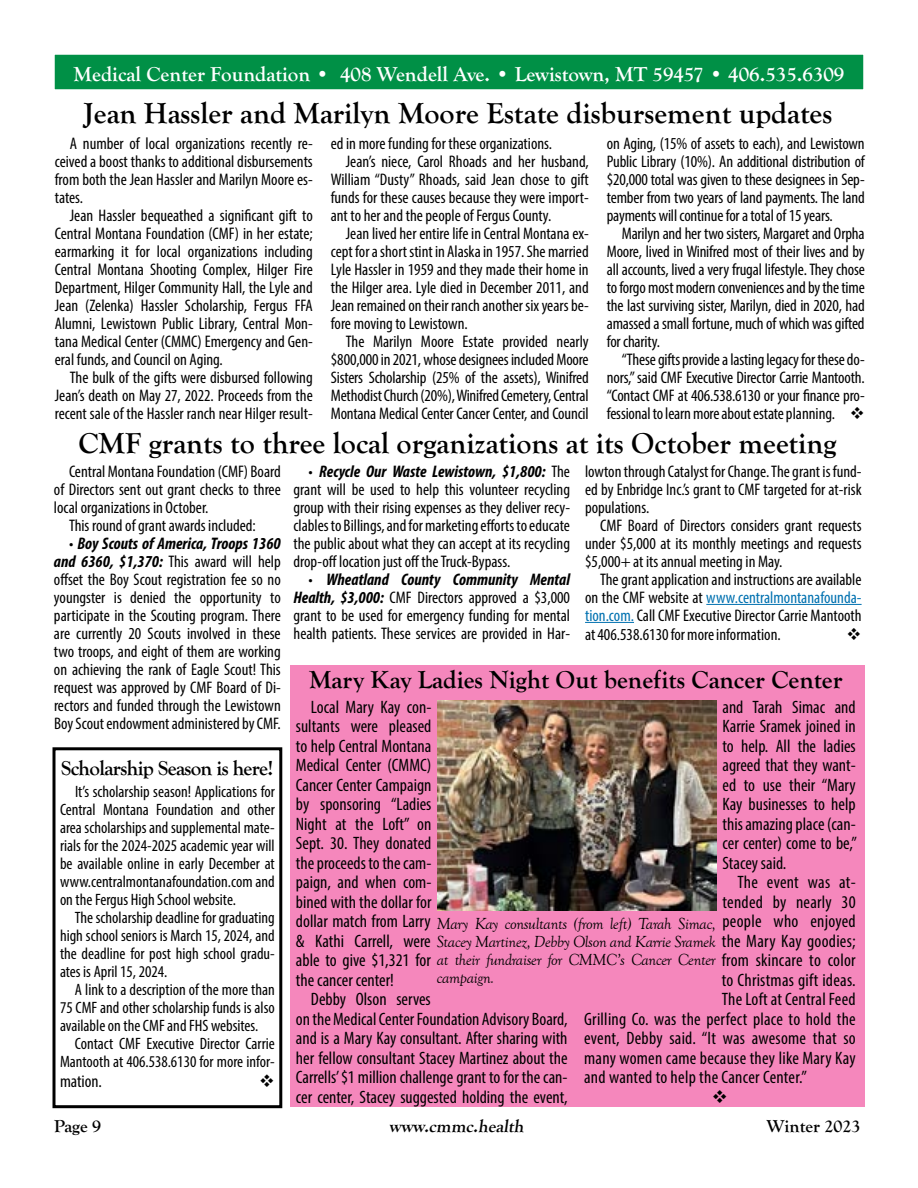
<style>
.page{position:relative;width:918px;height:1188px;background:#fff}
.page>*{position:absolute;margin:0;border:0;box-sizing:border-box;transform-origin:0 0}
.t1{font:700 30px "Goudy Old Style T";color:#000}
.t2{font:700 25.5px "Goudy Old Style T";color:#000}
.t3{font:700 21px "Goudy Old Style T";color:#fff}
.t4{font:700 21px "Goudy Old Style T";letter-spacing:-.03em;color:#000}
.t5{font:condensed 18px/19.5px "Myriad Pro";color:#000;text-align:justify}
.t6{font:700 18px "Goudy Old Style T";color:#000}
.t7{font:condensed 17.55px "Myriad Pro";color:#000}
.t8{font:condensed 16.8px/18px "Myriad Pro";color:#000;text-align:justify}
.t9{font:condensed 16.5px/18px "Myriad Pro";color:#000;text-align:justify}
.t10{font:italic 16.5px/18px "Goudy Old Style T";letter-spacing:-.02em;color:#000}
.s1{font-weight:700;font-style:italic}
.s2{color:#0071b0}
.s3{font-family:"Myriad Pro";font-style:normal;font-stretch:condensed;font-size:18px}
.s4{font-family:"Goudy Old Style T";font-style:italic;font-stretch:normal;font-size:16.5px}
</style>
<div class="page">
<div style="left:54px;top:54px;width:810px;height:36px;background:#009046"></div>
<div style="left:53px;top:53px;width:812px;height:38px;border:2px solid #fff"></div>
<div style="left:290px;top:665px;width:575px;height:442px;background:#f587bc"></div>
<img style="left:437px;top:700px;width:279px;height:211px">
<hr style="left:706px;top:604px;width:156px;height:1px;background:#0071b0">
<hr style="left:585px;top:622px;width:49px;height:1px;background:#0071b0">
<div style="left:52px;top:747px;width:230px;height:361px;border:3px solid #000"></div>
<p class="t3" style="left:74px;top:62px;width:772px">Medical Center Foundation • 408 Wendell Ave. • Lewistown, MT 59457 • 406.535.6309</p>
<h1 class="t1" style="left:84px;top:96px;width:750px">Jean Hassler and Marilyn Moore Estate disbursement updates</h1>
<p class="t8" style="left:607px;top:134px;width:259px">on Aging, (15% of assets to each), and Lewistown Public Library (10%). An additional distribution of $20,000 total was given to these designees in Sep&shy;tember from two years of land payments. The land payments will continue for a total of 15 years.</p>
<p class="t8" style="left:607px;top:224px;width:260px;text-indent:15px">Marilyn and her two sisters, Margaret and Orpha Moore, lived in Winifred most of their lives and by all accounts, lived a very frugal lifestyle. They chose to forgo most modern conveniences and by the time the last surviving sister, Marilyn, died in 2020, had amassed a small fortune, much of which was gifted for charity.</p>
<p class="t8" style="left:607px;top:350px;width:259px;text-indent:15px">“These gifts provide a lasting legacy for these do&shy;nors,” said CMF Executive Director Carrie Mantooth. “Contact CMF at 406.538.6130 or your finance pro&shy;fessional to learn more about estate planning. ❖</p>
<h1 class="t1" style="left:78px;top:427px;width:759px">CMF grants to three local organizations at its October meeting</h1>
<p class="t8" style="left:55px;top:134px;width:259px;text-indent:15px">A number of local organizations recently re&shy;ceived a boost thanks to additional disbursements from both the Jean Hassler and Marilyn Moore es&shy;tates.</p>
<p class="t8" style="left:55px;top:206px;width:259px;text-indent:15px">Jean Hassler bequeathed a significant gift to Central Montana Foundation (CMF) in her estate; earmarking it for local organizations including Central Montana Shooting Complex, Hilger Fire Department, Hilger Community Hall, the Lyle and Jean (Zelenka) Hassler Scholarship, Fergus FFA Alumni, Lewistown Public Library, Central Mon&shy;tana Medical Center (CMMC) Emergency and Gen&shy;eral funds, and Council on Aging.</p>
<p class="t8" style="left:55px;top:368px;width:259px;text-indent:15px">The bulk of the gifts were disbursed following Jean’s death on May 27, 2022. Proceeds from the recent sale of the Hassler ranch near Hilger result-</p>
<p class="t8" style="left:331px;top:134px;width:223px">ed in more funding for these organizations.</p>
<p class="t8" style="left:346px;top:152px;width:244px">Jean’s niece, Carol Rhoads and her husband,</p>
<p class="t8" style="left:331px;top:170px;width:260px">William “Dusty” Rhoads, said Jean chose to gift</p>
<p class="t8" style="left:331px;top:188px;width:259px">funds for these causes because they were import-</p>
<p class="t8" style="left:331px;top:206px;width:222px">ant to her and the people of Fergus County.</p>
<p class="t8" style="left:346px;top:224px;width:244px">Jean lived her entire life in Central Montana ex-</p>
<p class="t8" style="left:331px;top:242px;width:259px">cept for a short stint in Alaska in 1957. She married</p>
<p class="t8" style="left:331px;top:260px;width:259px">Lyle Hassler in 1959 and they made their home in</p>
<p class="t8" style="left:331px;top:278px;width:259px">the Hilger area. Lyle died in December 2011, and</p>
<p class="t8" style="left:331px;top:296px;width:259px">Jean remained on their ranch another six years be-</p>
<p class="t8" style="left:331px;top:314px;width:139px">fore moving to Lewistown.</p>
<p class="t8" style="left:346px;top:332px;width:244px">The Marilyn Moore Estate provided nearly</p>
<p class="t8" style="left:331px;top:350px;width:259px">$800,000 in 2021, whose designees included Moore</p>
<p class="t8" style="left:331px;top:368px;width:259px">Sisters Scholarship (25% of the assets), Winifred</p>
<p class="t8" style="left:331px;top:386px;width:260px">Methodist Church (20%), Winifred Cemetery, Central</p>
<p class="t8" style="left:331px;top:404px;width:259px">Montana Medical Center Cancer Center, and Council</p>
<p class="t8" style="left:54px;top:462px;width:228px;text-indent:15px">Central Montana Foundation (CMF) Board of Directors sent out grant checks to three local organizations in October.</p>
<p class="t8" style="left:69px;top:516px;width:188px">This round of grant awards included:</p>
<p class="t8" style="left:54px;top:534px;width:228px;text-indent:15px">• <span class="s1">Boy Scouts of America, Troops 1360 and 6360, $1,370:</span> This award will help offset the Boy Scout registration fee so no youngster is denied the opportunity to participate in the Scouting program. There are currently 20 Scouts involved in these two troops, and eight of them are working on achieving the rank of Eagle Scout! This request was approved by CMF Board of Di&shy;rectors and funded through the Lewistown Boy Scout endowment administered by CMF.</p>
<p class="t4" style="left:61px;top:756px;width:214px">Scholarship Season is here!</p>
<p class="t9" style="left:60px;top:783px;width:216px;text-indent:15px">It’s scholarship season! Applications for Central Montana Foundation and other area scholarships and supplemental mate&shy;rials for the 2024-2025 academic year will be available online in early December at www.centralmontanafoundation.com and on the Fergus High School website.</p>
<p class="t9" style="left:60px;top:909px;width:216px;text-indent:15px">The scholarship deadline for graduating high school seniors is March 15, 2024, and the deadline for post high school gradu&shy;ates is April 15, 2024.</p>
<p class="t9" style="left:75px;top:981px;width:201px">A link to a description of the more than</p>
<p class="t9" style="left:60px;top:999px;width:216px">75 CMF and other scholarship funds is also</p>
<p class="t9" style="left:60px;top:1017px;width:200px">available on the CMF and FHS websites.</p>
<p class="t9" style="left:75px;top:1035px;width:201px">Contact CMF Executive Director Carrie</p>
<p class="t9" style="left:60px;top:1053px;width:216px">Mantooth at 406.538.6130 for more infor-</p>
<p class="t7" style="left:60px;top:1071px;width:44px">mation.</p>
<p class="t8" style="left:294px;top:462px;width:278px;text-indent:15px">• <span class="s1">Recycle Our Waste Lewistown, $1,800:</span> The grant will be used to help this volunteer recycling group with their rising expenses as they deliver recy&shy;clables to Billings, and for marketing efforts to educate the public about what they can accept at its recycling drop-off location just off the Truck-Bypass.</p>
<p class="t8" style="left:294px;top:570px;width:278px;text-indent:15px">• <span class="s1">Wheatland County Community Mental Health, $3,000:</span> CMF Directors approved a $3,000 grant to be used for emergency funding for mental health patients. These services are provided in Har-</p>
<p class="t8" style="left:585px;top:462px;width:278px">lowton through Catalyst for Change. The grant is fund&shy;ed by Enbridge Inc.’s grant to CMF targeted for at-risk populations.</p>
<p class="t8" style="left:585px;top:516px;width:278px;text-indent:15px">CMF Board of Directors considers grant requests under $5,000 at its monthly meetings and requests $5,000+ at its annual meeting in May.</p>
<p class="t8" style="left:585px;top:570px;width:278px;line-height:18.5px;text-indent:15px">The grant application and instructions are available on the CMF website at <span class="s2">www.centralmontanafounda&shy;tion.com.</span> Call CMF Executive Director Carrie Mantooth at 406.538.6130 for more information.</p>
<h2 class="t2" style="left:309px;top:665px;width:535px">Mary Kay Ladies Night Out benefits Cancer Center</h2>
<p class="t5" style="left:296px;top:697px;width:137px;text-indent:15px">Local Mary Kay con&shy;sultants were pleased to help Central Montana Medical Center (CMMC)<br>Cancer Center Campaign by sponsoring “Ladies Night at the Loft” on Sept. 30. They donated the proceeds to the cam&shy;paign, and when com&shy;bined with the dollar for</p>
<p class="t10" style="left:296px;top:915px;width:561px"><span class="s3">dollar match from Larry</span> Mary Kay consultants (from left) Tarah Simac, <span class="s3">people who enjoyed &amp; Kathi Carrell, were</span> Stacey Martinez, Debby Olson and Karrie Sramek <span class="s3">the Mary Kay goodies;</span></p>
<p class="t5" style="left:296px;top:950px;width:561px">able to give $1,321 for <span class="s4">at their fundraiser for CMMC’s Cancer Center</span> from skincare to color</p>
<p class="t5" style="left:296px;top:970px;width:99px">the cancer center!</p>
<p class="t5" style="left:311px;top:989px;width:121px">Debby Olson serves</p>
<p class="t5" style="left:296px;top:1009px;width:273px">on the Medical Center Foundation Advisory Board,</p>
<p class="t5" style="left:296px;top:1028px;width:273px">and is a Mary Kay consultant. After sharing with</p>
<p class="t5" style="left:296px;top:1048px;width:273px">her fellow consultant Stacey Martinez about the</p>
<p class="t5" style="left:296px;top:1067px;width:273px">Carrells’ $1 million challenge grant to for the can-</p>
<p class="t5" style="left:296px;top:1087px;width:273px">cer center, Stacey suggested holding the event,</p>
<p class="t5" style="left:722px;top:697px;width:136px">and Tarah Simac and Karrie Sramek joined in to help. All the ladies agreed that they want&shy;ed to use their “Mary Kay businesses to help this amazing place (can&shy;cer center) come to be,” Stacey said.</p>
<p class="t5" style="left:722px;top:872px;width:135px;text-align:right">The event was at&shy;tended by nearly 30</p>
<p class="t10" style="left:437px;top:969px;width:59px">campaign.</p>
<p class="t5" style="left:722px;top:970px;width:135px">to Christmas gift ideas.</p>
<p class="t5" style="left:722px;top:989px;width:135px">The Loft at Central Feed</p>
<p class="t5" style="left:584px;top:1009px;width:273px">Grilling Co. was the perfect place to hold the</p>
<p class="t5" style="left:584px;top:1028px;width:273px">event, Debby said. “It was awesome that so</p>
<p class="t5" style="left:584px;top:1048px;width:273px">many women came because they like Mary Kay</p>
<p class="t5" style="left:584px;top:1067px;width:224px">and wanted to help the Cancer Center.”</p>
<p class="t6" style="left:54px;top:1115px;width:49px">Page 9</p>
<p class="t6" style="left:389px;top:1115px;width:139px">www.cmmc.health</p>
<p class="t6" style="left:767px;top:1115px;width:95px">Winter 2023</p>
</div>
